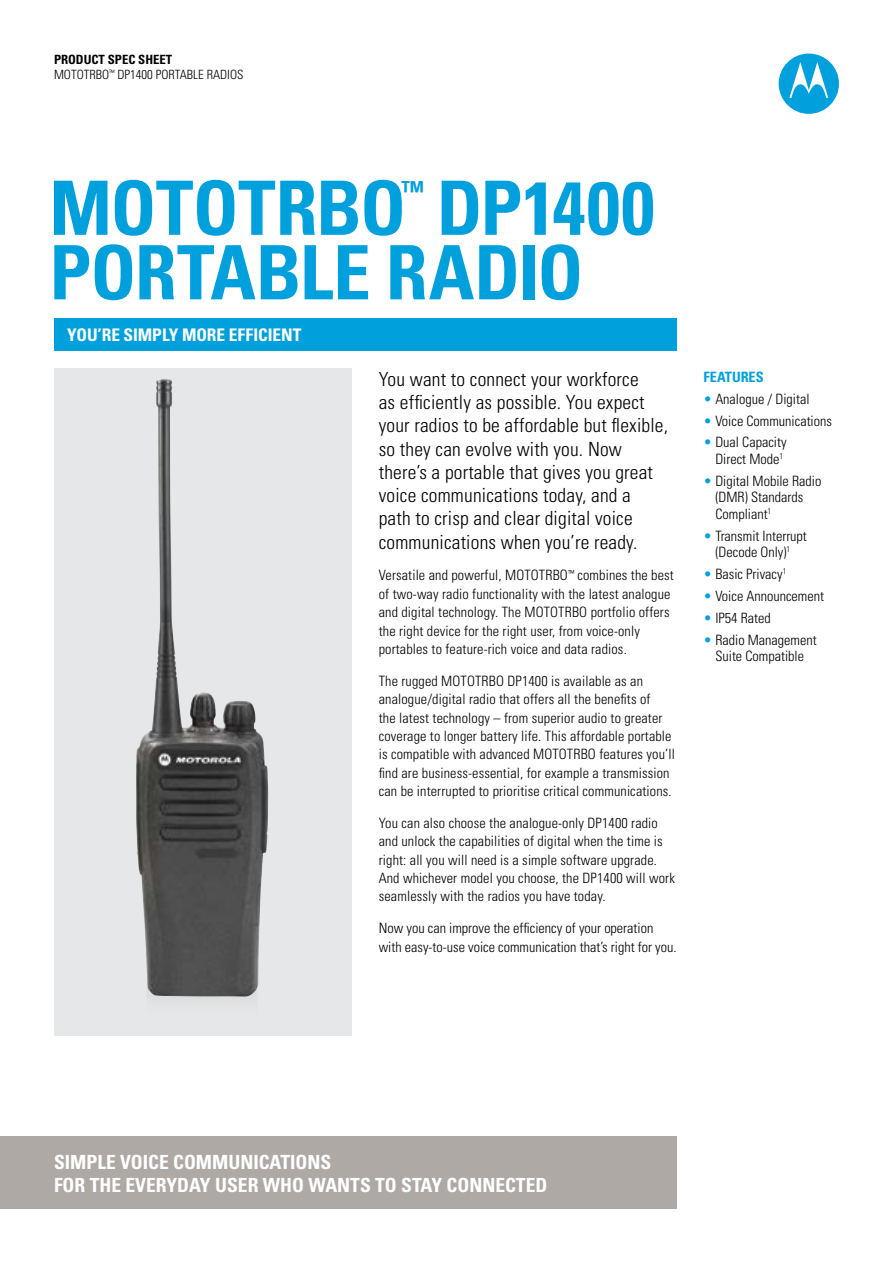
<style>
.page{position:relative;width:893px;height:1263px;background:#fff}
.page>*{position:absolute;margin:0;border:0;box-sizing:border-box;transform-origin:0 0}
.t1{font:700 condensed 75px "Univers";letter-spacing:-.005em;color:#00a0dd}
.t2{font:700 condensed 26.25px "Univers";color:#00a0dd}
.t3{font:300 condensed 19.5px/23.2px "Univers";letter-spacing:.01em;color:#000}
.t4{font:700 condensed 19.5px/23.4px "Univers";color:#fff}
.t5{font:700 condensed 17.4px "Univers";color:#fff}
.t6{font:300 condensed 14.25px/18.3px "Univers";letter-spacing:.01em;color:#000}
.t7{font:700 condensed 14.25px "Univers";color:#00a0dd}
.t8{font:300 condensed 12.75px/15.3px "Univers";color:#000}
.s1{font-weight:700}
.s2{color:#00a0dd}
</style>
<div class="page">
<div style="left:779px;top:54px;width:60px;height:60px;background:#00a0dd;border-radius:50%"></div>
<svg style="left:789px;top:62px;width:39px;height:36px"></svg>
<svg style="left:54px;top:368px;width:298px;height:668px;background:#c8c9c9"></svg>
<div style="left:54px;top:319px;width:623px;height:32px;background:#00a0dd"></div>
<img style="left:146px;top:978px;width:112px;height:40px">
<img style="left:137px;top:379px;width:23px;height:370px">
<div style="left:0;top:1136px;width:677px;height:73px;background:#afa9a6"></div>
<p class="t8" style="left:54px;top:52px;width:191px"><span class="s1">PRODUCT SPEC SHEET<br></span>MOTOTRBO<sup>™</sup> DP1400 PORTABLE RADIOS</p>
<h1 class="t1" style="left:50px;top:162px;width:606px">MOTOTRBO DP1400</h1>
<h2 class="t2" style="left:401px;top:175px;width:24px">™</h2>
<h1 class="t1" style="left:50px;top:227px;width:41px">PORT</h1>
<h1 class="t1" style="left:210px;top:227px;width:375px">ABLE RADIO</h1>
<p class="t5" style="left:67px;top:324px;width:236px">YOU’RE SIMPLY MORE EFFICIENT</p>
<p class="t3" style="left:379px;top:367px;width:291px">You want to connect your workforce<br>as efficiently as possible. You expect your radios to be affordable but flexible, so they can evolve with you. Now there’s a portable that gives you great voice communications today, and a<br>path to crisp and clear digital voice communications when you’re ready.</p>
<p class="t6" style="left:379px;top:566px;width:297px">Versatile and powerful, MOTOTRBO<sup>™</sup> combines the best of two-way radio functionality with the latest analogue and digital technology. The MOTOTRBO portfolio offers the right device for the right user, from voice-only portables to feature-rich voice and data radios.</p>
<p class="t6" style="left:379px;top:671px;width:298px">The rugged MOTOTRBO DP1400 is available as an analogue/digital radio that offers all the benefits of<br>the latest technology – from superior audio to greater coverage to longer battery life. This affordable portable is compatible with advanced MOTOTRBO features you’ll find are business-essential, for example a transmission can be interrupted to prioritise critical communications.</p>
<p class="t6" style="left:379px;top:813px;width:298px">You can also choose the analogue-only DP1400 radio and unlock the capabilities of digital when the time is right: all you will need is a simple software upgrade.<br>And whichever model you choose, the DP1400 will work seamlessly with the radios you have today.</p>
<p class="t6" style="left:379px;top:919px;width:299px">Now you can improve the efficiency of your operation with easy-to-use voice communication that’s right for you.</p>
<p class="t7" style="left:704px;top:368px;width:30px">FEATURES</p>
<p class="t6" style="left:704px;top:389px;width:107px"><span class="s2">•</span> Analogue / Digital</p>
<p class="t6" style="left:704px;top:411px;width:130px"><span class="s2">•</span> Voice Communications</p>
<p class="t6" style="left:704px;top:434px;width:85px;line-height:16.5px;text-align:center"><span class="s2">•</span> Dual Capacity<br>Direct Mode<sup>1</sup></p>
<p class="t6" style="left:715px;top:472px;width:108px;line-height:16.5px;text-indent:-12px"><span class="s2">•</span> Digital Mobile Radio (DMR) Standards<br>Compliant<sup>1</sup></p>
<p class="t6" style="left:704px;top:527px;width:105px;line-height:16.5px;text-align:center"><span class="s2">•</span> Transmit Interrupt (Decode Only)<sup>1</sup></p>
<p class="t6" style="left:704px;top:565px;width:84px"><span class="s2">•</span> Basic Privacy<sup>1</sup></p>
<p class="t6" style="left:704px;top:587px;width:122px"><span class="s2">•</span> Voice Announcement</p>
<p class="t6" style="left:704px;top:608px;width:69px"><span class="s2">•</span> IP54 Rated</p>
<p class="t6" style="left:704px;top:631px;width:115px;line-height:16.5px;text-align:center"><span class="s2">•</span> Radio Management<br>Suite Compatible</p>
<h3 class="t4" style="left:54px;top:1150px;width:495px">SIMPLE VOICE COMMUNICATIONS<br>FOR THE EVERYDAY USER WHO WANTS TO STAY CONNECTED</h3>
</div>
